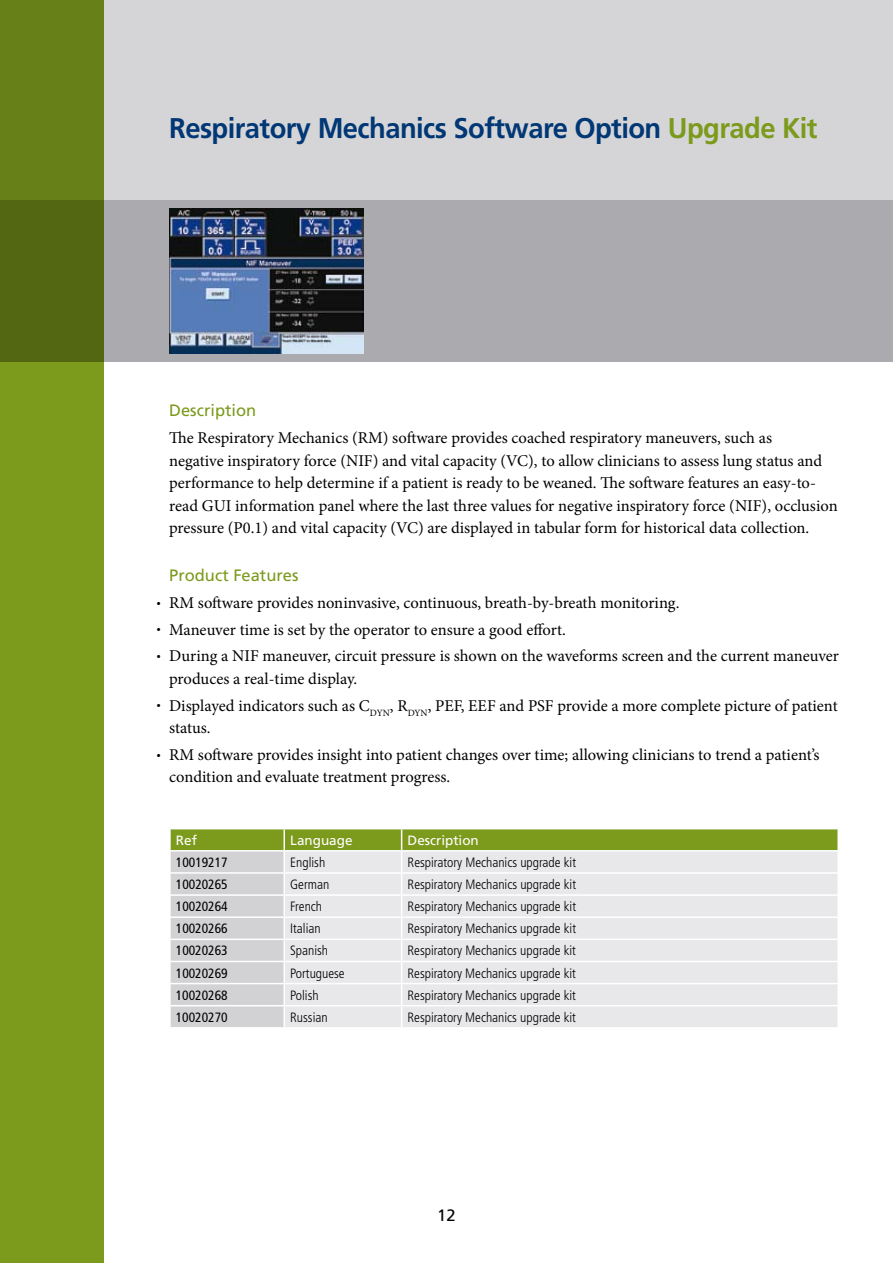
<style>
.page{position:relative;width:893px;height:1263px;background:#fff}
.page>*{position:absolute;margin:0;border:0;box-sizing:border-box;transform-origin:0 0}
.t1{font:700 28.5px "Frutiger LT Std";letter-spacing:-.02em;color:#003774;scale:.96 1}
.t2{font:16.5px/22.5px "Minion Pro";color:#000}
.t3{font:16.5px "Frutiger LT Std";color:#7c9a1c}
.t4{font:16.5px "Frutiger LT Std";color:#000}
.t5{font:300 condensed 13.5px "Frutiger LT Std";color:#000}
.t6{font:condensed 13.5px "Frutiger LT Std";color:#000}
.t7{font:13.5px "Frutiger LT Std";color:#fff}
.s1{color:#7c9a1c}
.s2{font-size:11.55px}
</style>
<div class="page">
<div style="left:0;top:0;width:104px;height:1263px;background:#7c9a1c"></div>
<svg style="left:0;top:0;width:893px;height:200px;background:#c8cbc0"></svg>
<svg style="left:0;top:200px;width:893px;height:161px;background:#9ea098"></svg>
<svg style="left:170px;top:829px;width:668px;height:198px;background:#dbddd2"></svg>
<hr style="left:837px;top:1006px;width:2px;height:21px;background:#fff">
<img style="left:169px;top:208px;width:194px;height:146px">
<h1 class="t1" style="left:169px;top:111px;width:677px">Respiratory Mechanics Software Option <span class="s1">Upgrade Kit</span></h1>
<p class="t3" style="left:169px;top:401px;width:89px">Description</p>
<p class="t2" style="left:169px;top:427px;width:670px">The Respiratory Mechanics (RM) software provides coached respiratory maneuvers, such as<br>negative inspiratory force (NIF) and vital capacity (VC), to allow clinicians to assess lung status and performance to help determine if a patient is ready to be weaned. The software features an easy-to&shy;read GUI information panel where the last three values for negative inspiratory force (NIF), occlusion pressure (P0.1) and vital capacity (VC) are displayed in tabular form for historical data collection.</p>
<p class="t3" style="left:169px;top:566px;width:131px">Product Features</p>
<p class="t2" style="left:156px;top:591px;width:525px"><span class="s2">•</span> RM software provides noninvasive, continuous, breath-by-breath monitoring.</p>
<p class="t2" style="left:156px;top:618px;width:411px"><span class="s2">•</span> Maneuver time is set by the operator to ensure a good effort.</p>
<p class="t2" style="left:169px;top:645px;width:671px;text-indent:-13px"><span class="s2">•</span> During a NIF maneuver, circuit pressure is shown on the waveforms screen and the current maneuver produces a real-time display.</p>
<p class="t2" style="left:169px;top:694px;width:670px;text-indent:-13px"><span class="s2">•</span> Displayed indicators such as C<sub>DYN</sub>, R<sub>DYN</sub>, PEF, EEF and PSF provide a more complete picture of patient status.</p>
<p class="t2" style="left:169px;top:743px;width:652px;text-indent:-13px"><span class="s2">•</span> RM software provides insight into patient changes over time; allowing clinicians to trend a patient’s condition and evaluate treatment progress.</p>
<p class="t7" style="left:176px;top:832px;width:23px">Ref</p>
<p class="t7" style="left:290px;top:832px;width:64px">Language</p>
<p class="t7" style="left:408px;top:832px;width:73px">Description</p>
<p class="t6" style="left:176px;top:854px;width:53px">10019217</p>
<p class="t5" style="left:290px;top:855px;width:37px">English</p>
<p class="t5" style="left:408px;top:855px;width:170px">Respiratory Mechanics upgrade kit</p>
<p class="t6" style="left:176px;top:876px;width:53px">10020265</p>
<p class="t5" style="left:290px;top:877px;width:41px">German</p>
<p class="t5" style="left:408px;top:877px;width:170px">Respiratory Mechanics upgrade kit</p>
<p class="t6" style="left:176px;top:899px;width:53px">10020264</p>
<p class="t5" style="left:290px;top:899px;width:33px">French</p>
<p class="t5" style="left:408px;top:899px;width:170px">Respiratory Mechanics upgrade kit</p>
<p class="t6" style="left:176px;top:921px;width:53px">10020266</p>
<p class="t5" style="left:290px;top:921px;width:32px">Italian</p>
<p class="t5" style="left:408px;top:921px;width:170px">Respiratory Mechanics upgrade kit</p>
<p class="t6" style="left:176px;top:943px;width:53px">10020263</p>
<p class="t5" style="left:290px;top:943px;width:40px">Spanish</p>
<p class="t5" style="left:408px;top:943px;width:170px">Respiratory Mechanics upgrade kit</p>
<p class="t6" style="left:176px;top:965px;width:53px">10020269</p>
<p class="t5" style="left:290px;top:965px;width:56px">Portuguese</p>
<p class="t5" style="left:408px;top:965px;width:170px">Respiratory Mechanics upgrade kit</p>
<p class="t6" style="left:176px;top:987px;width:53px">10020268</p>
<p class="t5" style="left:290px;top:987px;width:30px">Polish</p>
<p class="t5" style="left:407px;top:987px;width:170px">Respiratory Mechanics upgrade kit</p>
<p class="t6" style="left:176px;top:1009px;width:53px">10020270</p>
<p class="t5" style="left:290px;top:1009px;width:39px">Russian</p>
<p class="t5" style="left:407px;top:1009px;width:170px">Respiratory Mechanics upgrade kit</p>
<p class="t4" style="left:437px;top:1206px;width:20px">12</p>
</div>
